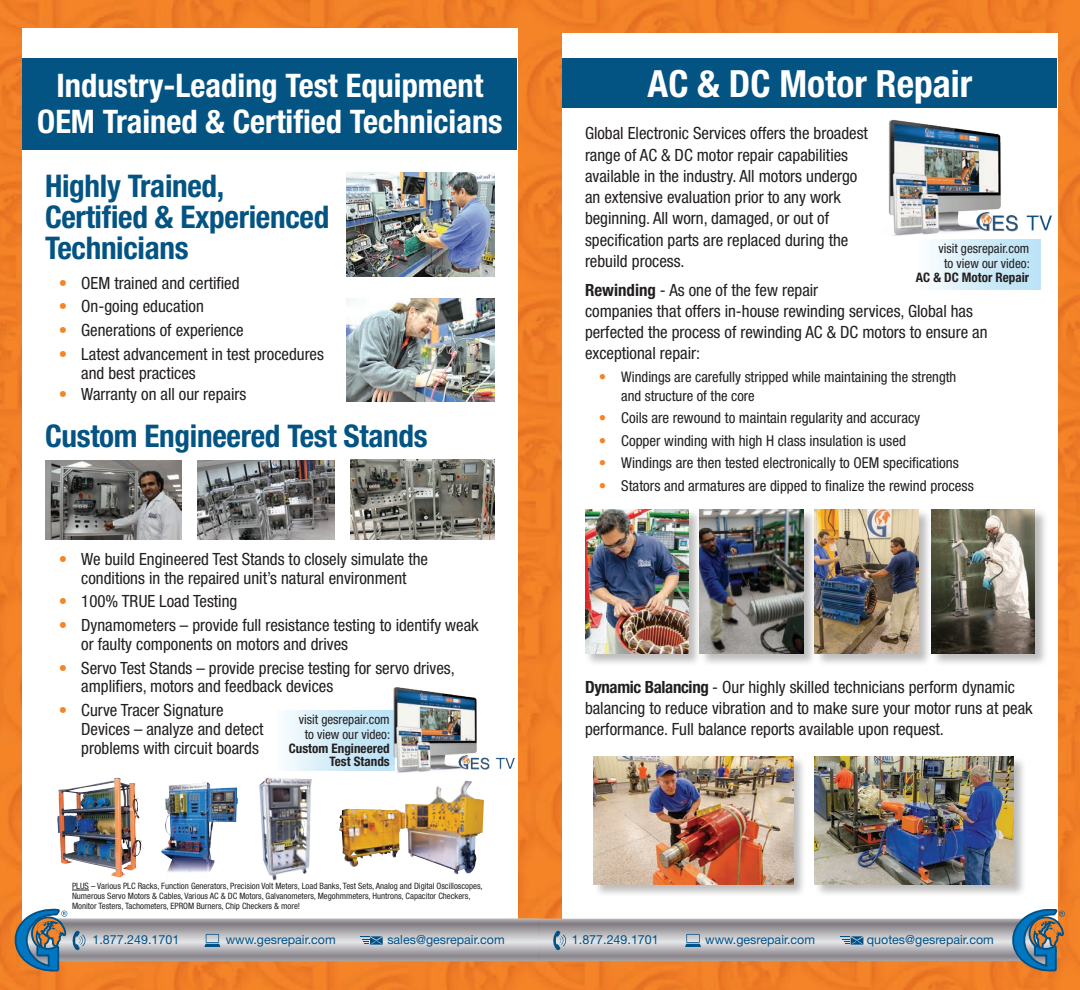
<style>
.page{position:relative;width:1080px;height:990px;background:#fff}
.page>*{position:absolute;margin:0;border:0;box-sizing:border-box;transform-origin:0 0}
.t1{font:700 condensed 37.5px "Helvetica Neue";color:#fff}
.t2{font:700 condensed 32.5px "Helvetica Neue";color:#fff}
.t3{font:700 condensed 31.25px "Helvetica Neue";letter-spacing:-.01em;color:#035483}
.t4{font:condensed 16.88px/21.2px "Helvetica Neue";color:#231f20}
.t5{font:condensed 15px "Helvetica Neue";color:#231f20}
.t6{font:condensed 14.62px/18.8px "Helvetica Neue";color:#231f20}
.t7{font:condensed 13.12px "Helvetica Neue";color:#231f20}
.t8{font:700 condensed 13.12px/12.5px "Helvetica Neue";color:#231f20;text-align:right}
.t9{font:12.5px "Helvetica Neue";color:#005187}
.t10{font:condensed 8.75px/10px "Helvetica Neue";color:#231f20}
.s1{color:#f58427}
.s2{font-weight:700}
.s3{font-size:15px;color:#f58427}
</style>
<div class="page">
<img style="left:0;top:0;width:1080px;height:990px">
<div style="left:22px;top:28px;width:496px;height:923px;background:#fff"></div>
<div style="left:22px;top:58px;width:495px;height:92px;background:#035483"></div>
<img style="left:347px;top:172px;width:148px;height:104px">
<img style="left:347px;top:299px;width:148px;height:102px">
<img style="left:57px;top:778px;width:86px;height:100px">
<img style="left:339px;top:781px;width:145px;height:94px">
<img style="left:259px;top:778px;width:53px;height:102px">
<img style="left:161px;top:783px;width:77px;height:76px">
<img style="left:167px;top:859px;width:47px;height:14px">
<svg style="left:72px;top:890px;width:17px;height:1px"></svg>
<div style="left:562px;top:34px;width:496px;height:897px;background:#fff"></div>
<div style="left:562px;top:58px;width:495px;height:50px;background:#035483"></div>
<div style="left:584px;top:508px;width:464px;height:159px;background:#231f20;opacity:.3"></div>
<img style="left:585px;top:509px;width:104px;height:144px">
<img style="left:700px;top:509px;width:104px;height:144px">
<img style="left:815px;top:509px;width:104px;height:144px">
<img style="left:931px;top:509px;width:104px;height:144px">
<div style="left:593px;top:755px;width:433px;height:143px;background:#231f20;opacity:.3"></div>
<img style="left:594px;top:756px;width:199px;height:129px">
<img style="left:814px;top:756px;width:199px;height:129px">
<img style="left:198px;top:461px;width:136px;height:79px">
<img style="left:350px;top:460px;width:145px;height:80px">
<img style="left:45px;top:461px;width:137px;height:79px">
<img style="left:888px;top:113px;width:175px;height:126px">
<img style="left:390px;top:682px;width:133px;height:93px">
<img style="left:539px;top:918px;width:436px;height:51px">
<svg style="left:685px;top:934px;width:16px;height:13px"></svg>
<svg style="left:841px;top:936px;width:22px;height:9px"></svg>
<svg style="left:552px;top:931px;width:15px;height:19px"></svg>
<svg style="left:975px;top:909px;width:89px;height:63px;background:#929392"></svg>
<img style="left:87px;top:918px;width:452px;height:51px">
<svg style="left:205px;top:934px;width:15px;height:13px"></svg>
<svg style="left:360px;top:936px;width:23px;height:9px"></svg>
<svg style="left:15px;top:909px;width:72px;height:63px;background:#818b8f"></svg>
<p class="t2" style="left:57px;top:65px;width:428px">Industry-Leading Test Equipment</p>
<p class="t2" style="left:37px;top:102px;width:467px">OEM Trained &amp; Certified Technicians</p>
<p class="t3" style="left:45px;top:167px;width:181px">Highly Trained,</p>
<p class="t3" style="left:45px;top:198px;width:286px">Certified &amp; Experienced</p>
<p class="t3" style="left:45px;top:229px;width:145px">Technicians</p>
<p class="t4" style="left:59px;top:272px;width:182px"><span class="s1">•</span> OEM trained and certified</p>
<p class="t4" style="left:59px;top:296px;width:147px"><span class="s1">•</span> On-going education</p>
<p class="t4" style="left:59px;top:319px;width:187px"><span class="s1">•</span> Generations of experience</p>
<p class="t4" style="left:81px;top:344px;width:244px;line-height:18.8px;text-indent:-22px"><span class="s1">•</span> Latest advancement in test procedures and best practices</p>
<p class="t4" style="left:59px;top:383px;width:189px"><span class="s1">•</span> Warranty on all our repairs</p>
<p class="t3" style="left:45px;top:417px;width:384px">Custom Engineered Test Stands</p>
<p class="t4" style="left:59px;top:549px;width:371px;line-height:18.8px;text-align:center"><span class="s1">•</span> We build Engineered Test Stands to closely simulate the conditions in the repaired unit’s natural environment</p>
<p class="t4" style="left:59px;top:591px;width:180px"><span class="s1">•</span> 100% TRUE Load Testing</p>
<p class="t4" style="left:81px;top:616px;width:399px;line-height:18.8px;text-indent:-22px"><span class="s1">•</span> Dynamometers – provide full resistance testing to identify weak or faulty components on motors and drives</p>
<p class="t4" style="left:81px;top:658px;width:375px;line-height:18.8px;text-indent:-22px"><span class="s1">•</span> Servo Test Stands – provide precise testing for servo drives, amplifiers, motors and feedback devices</p>
<p class="t4" style="left:81px;top:701px;width:184px;line-height:18.8px;text-indent:-22px"><span class="s1">•</span> Curve Tracer Signature<br>Devices – analyze and detect problems with circuit boards</p>
<p class="t7" style="left:299px;top:712px;width:92px">visit gesrepair.com</p>
<p class="t7" style="left:305px;top:726px;width:87px">to view our video:</p>
<p class="t8" style="left:289px;top:742px;width:102px">Custom Engineered<br>Test Stands</p>
<p class="t10" style="left:72px;top:881px;width:412px">PLUS – Various PLC Racks, Function Generators, Precision Volt Meters, Load Banks, Test Sets, Analog and Digital Oscilloscopes,<br>Numerous Servo Motors &amp; Cables, Various AC &amp; DC Motors, Galvanometers, Megohmmeters, Huntrons, Capacitor Checkers,<br>Monitor Testers, Tachometers, EPROM Burners, Chip Checkers &amp; more!</p>
<p class="t1" style="left:648px;top:61px;width:326px">AC &amp; DC Motor Repair</p>
<p class="t4" style="left:585px;top:123px;width:284px">Global Electronic Services offers the broadest range of AC &amp; DC motor repair capabilities available in the industry. All motors undergo an extensive evaluation prior to any work beginning. All worn, damaged, or out of specification parts are replaced during the rebuild process.</p>
<p class="t4" style="left:585px;top:279px;width:404px"><span class="s2">Rewinding</span> - As one of the few repair<br>companies that offers in-house rewinding services, Global has perfected the process of rewinding AC &amp; DC motors to ensure an exceptional repair:</p>
<p class="t6" style="left:621px;top:367px;width:337px;text-indent:-22px"><span class="s3">•</span> Windings are carefully stripped while maintaining the strength and structure of the core</p>
<p class="t5" style="left:599px;top:409px;width:323px"><span class="s1">•</span> Coils are rewound to maintain regularity and accuracy</p>
<p class="t5" style="left:599px;top:432px;width:309px"><span class="s1">•</span> Copper winding with high H class insulation is used</p>
<p class="t5" style="left:599px;top:454px;width:362px"><span class="s1">•</span> Windings are then tested electronically to OEM specifications</p>
<p class="t5" style="left:599px;top:477px;width:377px"><span class="s1">•</span> Stators and armatures are dipped to finalize the rewind process</p>
<p class="t7" style="left:938px;top:241px;width:92px">visit gesrepair.com</p>
<p class="t7" style="left:944px;top:255px;width:87px">to view our video:</p>
<p class="t8" style="left:916px;top:271px;width:115px">AC &amp; DC Motor Repair</p>
<p class="t4" style="left:585px;top:676px;width:449px"><span class="s2">Dynamic Balancing</span> - Our highly skilled technicians perform dynamic balancing to reduce vibration and to make sure your motor runs at peak performance. Full balance reports available upon request.</p>
<p class="t9" style="left:93px;top:932px;width:88px">1.877.249.1701</p>
<p class="t9" style="left:226px;top:932px;width:111px">www.gesrepair.com</p>
<p class="t9" style="left:387px;top:932px;width:119px">sales@gesrepair.com</p>
<p class="t9" style="left:572px;top:932px;width:88px">1.877.249.1701</p>
<p class="t9" style="left:705px;top:932px;width:111px">www.gesrepair.com</p>
<p class="t9" style="left:867px;top:932px;width:129px">quotes@gesrepair.com</p>
</div>
